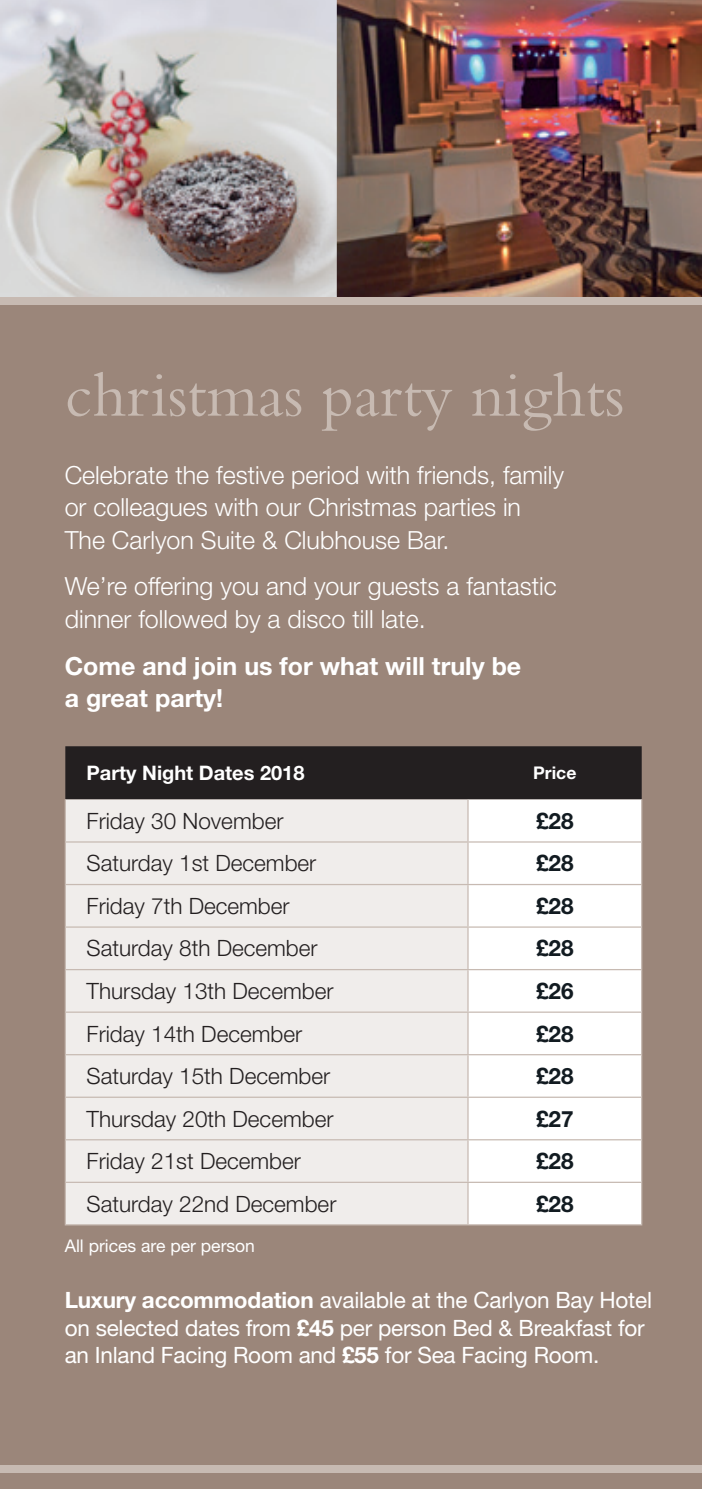
<style>
.page{position:relative;width:702px;height:1489px;background:#fff}
.page>*{position:absolute;margin:0;border:0;box-sizing:border-box;transform-origin:0 0}
.t1{font:65px "Bembo Std";color:#c7bab2}
.t2{font:300 25px/32.5px "Helvetica Neue LT Std";color:#fff}
.t3{font:700 25px/32.5px "Helvetica Neue LT Std";color:#fff}
.t4{font:300 22.5px "Helvetica Neue LT Std";color:#231f20}
.t5{font:22.5px/27.5px "Helvetica Neue LT Std";letter-spacing:-.01em;color:#fff}
.t6{font:700 22.5px "Helvetica Neue LT Std";color:#121b21}
.t7{font:700 20px "Helvetica Neue LT Std";color:#fff}
.t8{font:17.5px "Helvetica Neue LT Std";color:#fff}
.t9{font:700 17.5px "Helvetica Neue LT Std";color:#fff}
.s1{font-weight:700}
</style>
<div class="page">
<div style="left:0;top:298px;width:702px;height:1190px;background:#9b867a"></div>
<img style="left:0;top:0;width:702px;height:297px">
<div style="left:65px;top:746px;width:576px;height:53px;background:#231f20"></div>
<div style="left:66px;top:799px;width:401px;height:425px;background:#f0edeb"></div>
<div style="left:468px;top:799px;width:173px;height:425px;background:#fff"></div>
<hr style="left:65px;top:799px;width:1px;height:42px;background:#c7bab2">
<hr style="left:65px;top:842px;width:1px;height:41px;background:#c7bab2">
<hr style="left:65px;top:885px;width:1px;height:41px;background:#c7bab2">
<hr style="left:65px;top:927px;width:1px;height:41px;background:#c7bab2">
<hr style="left:65px;top:970px;width:1px;height:41px;background:#c7bab2">
<hr style="left:65px;top:1012px;width:1px;height:42px;background:#c7bab2">
<hr style="left:65px;top:1055px;width:1px;height:41px;background:#c7bab2">
<hr style="left:65px;top:1097px;width:1px;height:42px;background:#c7bab2">
<hr style="left:65px;top:1140px;width:1px;height:41px;background:#c7bab2">
<hr style="left:65px;top:1182px;width:1px;height:42px;background:#c7bab2">
<hr style="left:65px;top:841px;width:403px;height:1px;background:#c7bab2">
<hr style="left:65px;top:883px;width:403px;height:2px;background:#c7bab2">
<hr style="left:65px;top:926px;width:403px;height:1px;background:#c7bab2">
<hr style="left:65px;top:968px;width:403px;height:2px;background:#c7bab2">
<hr style="left:65px;top:1011px;width:403px;height:1px;background:#c7bab2">
<hr style="left:65px;top:1054px;width:403px;height:1px;background:#c7bab2">
<hr style="left:65px;top:1096px;width:403px;height:1px;background:#c7bab2">
<hr style="left:65px;top:1139px;width:403px;height:1px;background:#c7bab2">
<hr style="left:65px;top:1181px;width:403px;height:1px;background:#c7bab2">
<hr style="left:65px;top:1224px;width:403px;height:1px;background:#c7bab2">
<hr style="left:468px;top:841px;width:174px;height:1px;background:#c7bab2">
<hr style="left:468px;top:883px;width:174px;height:2px;background:#c7bab2">
<hr style="left:468px;top:926px;width:174px;height:1px;background:#c7bab2">
<hr style="left:468px;top:968px;width:174px;height:2px;background:#c7bab2">
<hr style="left:468px;top:1011px;width:174px;height:1px;background:#c7bab2">
<hr style="left:468px;top:1054px;width:174px;height:1px;background:#c7bab2">
<hr style="left:468px;top:1096px;width:174px;height:1px;background:#c7bab2">
<hr style="left:468px;top:1139px;width:174px;height:1px;background:#c7bab2">
<hr style="left:468px;top:1181px;width:174px;height:1px;background:#c7bab2">
<hr style="left:468px;top:1224px;width:174px;height:1px;background:#c7bab2">
<hr style="left:467px;top:799px;width:1px;height:42px;background:#c7bab2">
<hr style="left:641px;top:799px;width:1px;height:42px;background:#c7bab2">
<hr style="left:467px;top:842px;width:1px;height:41px;background:#c7bab2">
<hr style="left:641px;top:842px;width:1px;height:41px;background:#c7bab2">
<hr style="left:467px;top:885px;width:1px;height:41px;background:#c7bab2">
<hr style="left:641px;top:885px;width:1px;height:41px;background:#c7bab2">
<hr style="left:467px;top:927px;width:1px;height:41px;background:#c7bab2">
<hr style="left:641px;top:927px;width:1px;height:41px;background:#c7bab2">
<hr style="left:467px;top:970px;width:1px;height:41px;background:#c7bab2">
<hr style="left:641px;top:970px;width:1px;height:41px;background:#c7bab2">
<hr style="left:467px;top:1012px;width:1px;height:42px;background:#c7bab2">
<hr style="left:641px;top:1012px;width:1px;height:42px;background:#c7bab2">
<hr style="left:467px;top:1055px;width:1px;height:41px;background:#c7bab2">
<hr style="left:641px;top:1055px;width:1px;height:41px;background:#c7bab2">
<hr style="left:467px;top:1097px;width:1px;height:42px;background:#c7bab2">
<hr style="left:641px;top:1097px;width:1px;height:42px;background:#c7bab2">
<hr style="left:467px;top:1140px;width:1px;height:41px;background:#c7bab2">
<hr style="left:641px;top:1140px;width:1px;height:41px;background:#c7bab2">
<hr style="left:467px;top:1182px;width:1px;height:42px;background:#c7bab2">
<hr style="left:641px;top:1182px;width:1px;height:42px;background:#c7bab2">
<div style="left:0;top:1464px;width:702px;height:8px;background:#c7bab2"></div>
<div style="left:0;top:297px;width:702px;height:8px;background:#c7bab2"></div>
<h1 class="t1" style="left:65px;top:357px;width:561px">christmas party nights</h1>
<p class="t2" style="left:65px;top:458px;width:501px">Celebrate the festive period with friends, family or colleagues with our Christmas parties in<br>The Carlyon Suite &amp; Clubhouse Bar.</p>
<p class="t2" style="left:65px;top:569px;width:493px">We’re offering you and your guests a fantastic dinner followed by a disco till late.</p>
<p class="t3" style="left:65px;top:648px;width:458px">Come and join us for what will truly be a great party!</p>
<p class="t7" style="left:87px;top:760px;width:219px">Party Night Dates 2018</p>
<p class="t9" style="left:533px;top:762px;width:45px">Price</p>
<p class="t4" style="left:87px;top:807px;width:198px">Friday 30 November</p>
<p class="t6" style="left:536px;top:806px;width:39px">£28</p>
<p class="t4" style="left:87px;top:849px;width:231px">Saturday 1st December</p>
<p class="t6" style="left:536px;top:849px;width:39px">£28</p>
<p class="t4" style="left:87px;top:892px;width:204px">Friday 7th December</p>
<p class="t6" style="left:536px;top:891px;width:39px">£28</p>
<p class="t4" style="left:87px;top:934px;width:232px">Saturday 8th December</p>
<p class="t6" style="left:536px;top:934px;width:39px">£28</p>
<p class="t4" style="left:87px;top:977px;width:248px">Thursday 13th December</p>
<p class="t6" style="left:536px;top:976px;width:39px">£26</p>
<p class="t4" style="left:87px;top:1019px;width:217px">Friday 14th December</p>
<p class="t6" style="left:536px;top:1019px;width:39px">£28</p>
<p class="t4" style="left:87px;top:1062px;width:245px">Saturday 15th December</p>
<p class="t6" style="left:536px;top:1062px;width:39px">£28</p>
<p class="t4" style="left:87px;top:1104px;width:248px">Thursday 20th December</p>
<p class="t6" style="left:536px;top:1104px;width:39px">£27</p>
<p class="t4" style="left:87px;top:1147px;width:216px">Friday 21st December</p>
<p class="t6" style="left:536px;top:1147px;width:39px">£28</p>
<p class="t4" style="left:87px;top:1189px;width:251px">Saturday 22nd December</p>
<p class="t6" style="left:536px;top:1189px;width:39px">£28</p>
<p class="t8" style="left:65px;top:1235px;width:192px">All prices are per person</p>
<p class="t5" style="left:65px;top:1285px;width:588px"><span class="s1">Luxury accommodation</span> available at the Carlyon Bay Hotel on selected dates from <span class="s1">£45</span> per person Bed &amp; Breakfast for an Inland Facing Room and <span class="s1">£55</span> for Sea Facing Room.</p>
</div>
